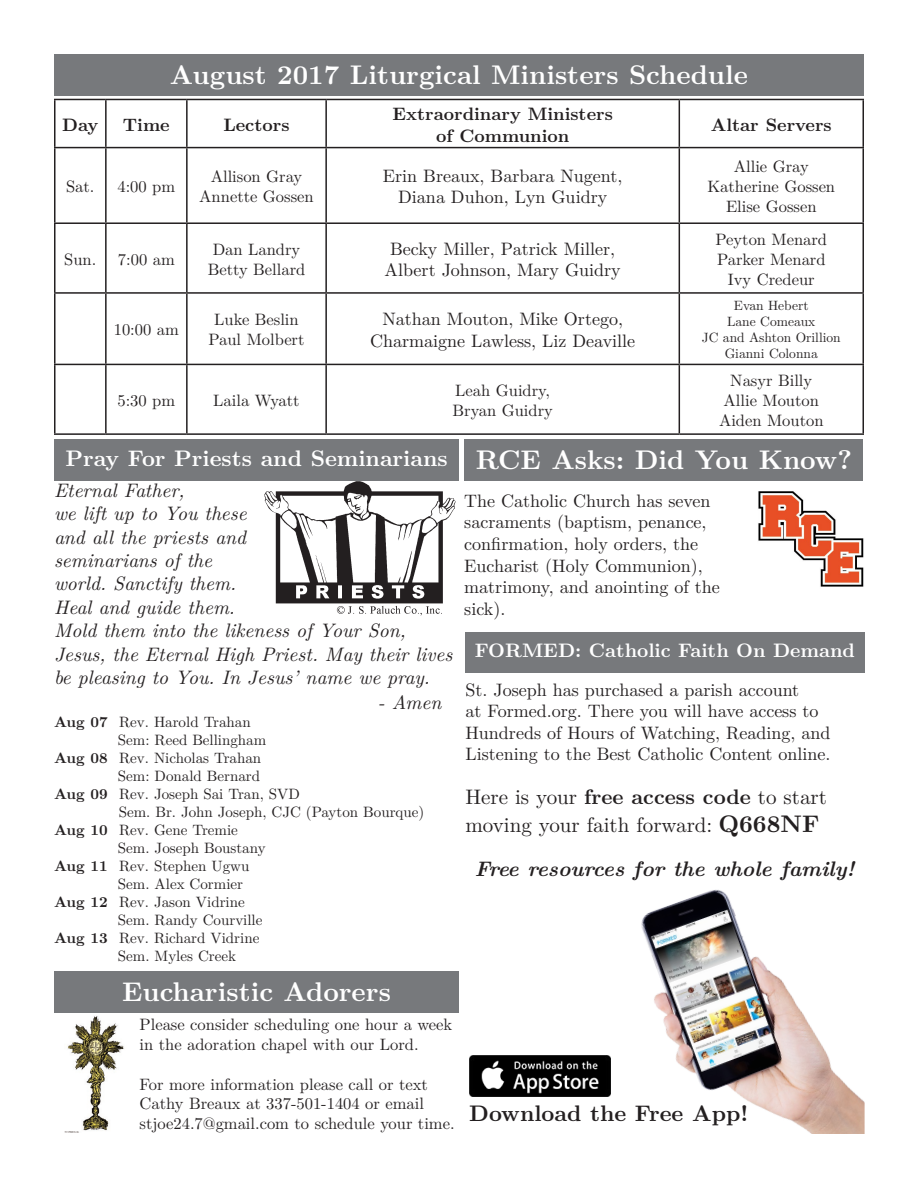
<style>
.page{position:relative;width:918px;height:1188px;background:#fff}
.page>*{position:absolute;margin:0;border:0;box-sizing:border-box;transform-origin:0 0}
.t1{font:700 27px "LM Roman 10";color:#fff}
.t2{font:700 22.5px "LM Roman 10";color:#fff}
.t3{font:700 22.5px "LM Roman 10";color:#231f20}
.t4{font:21px/28.8px "LM Roman 10";color:#231f20}
.t5{font:italic 700 21px "LM Roman 10";color:#231f20}
.t6{font:italic 19.5px/23.4px "LM Roman 10";color:#231f20}
.t7{font:700 19.5px "LM Roman 10";color:#fff}
.t8{font:italic 19.35px "LM Roman 10";color:#231f20}
.t9{font:18px/21.6px "LM Roman 10";color:#231f20;text-align:center}
.t10{font:700 18px/21.6px "LM Roman 10";color:#231f20;text-align:center}
.t11{font:16.5px/19.8px "LM Roman 10";color:#231f20;text-align:center}
.t12{font:15px "LM Roman 10";color:#231f20}
.t13{font:13.5px/16.2px "LM Roman 10";color:#231f20;text-align:center}
.s1{font-weight:700}
.s2{font-weight:700;font-size:24px}
</style>
<div class="page">
<div style="left:54px;top:54px;width:810px;height:41px;background:#77797c"></div>
<div style="left:54px;top:439px;width:405px;height:41px;background:#77797c"></div>
<img style="left:264px;top:480px;width:195px;height:136px">
<img style="left:64px;top:1012px;width:62px;height:120px">
<div style="left:54px;top:971px;width:405px;height:41px;background:#77797c"></div>
<hr style="left:54px;top:99px;width:52px;height:1px;background:#231f20">
<hr style="left:54px;top:100px;width:2px;height:47px;background:#231f20">
<hr style="left:106px;top:99px;width:81px;height:1px;background:#231f20">
<hr style="left:105px;top:100px;width:2px;height:47px;background:#231f20">
<hr style="left:187px;top:99px;width:139px;height:1px;background:#231f20">
<hr style="left:186px;top:100px;width:2px;height:47px;background:#231f20">
<hr style="left:326px;top:99px;width:353px;height:1px;background:#231f20">
<hr style="left:325px;top:100px;width:2px;height:47px;background:#231f20">
<hr style="left:679px;top:99px;width:185px;height:1px;background:#231f20">
<hr style="left:679px;top:100px;width:1px;height:47px;background:#231f20">
<hr style="left:862px;top:100px;width:2px;height:47px;background:#231f20">
<hr style="left:54px;top:147px;width:52px;height:1px;background:#231f20">
<hr style="left:54px;top:148px;width:2px;height:74px;background:#231f20">
<hr style="left:106px;top:147px;width:81px;height:1px;background:#231f20">
<hr style="left:105px;top:148px;width:2px;height:74px;background:#231f20">
<hr style="left:187px;top:147px;width:139px;height:1px;background:#231f20">
<hr style="left:186px;top:148px;width:2px;height:74px;background:#231f20">
<hr style="left:326px;top:147px;width:353px;height:1px;background:#231f20">
<hr style="left:325px;top:148px;width:2px;height:74px;background:#231f20">
<hr style="left:679px;top:147px;width:185px;height:1px;background:#231f20">
<hr style="left:679px;top:148px;width:1px;height:74px;background:#231f20">
<hr style="left:862px;top:148px;width:2px;height:74px;background:#231f20">
<hr style="left:54px;top:222px;width:52px;height:2px;background:#231f20">
<hr style="left:54px;top:224px;width:2px;height:68px;background:#231f20">
<hr style="left:106px;top:222px;width:81px;height:2px;background:#231f20">
<hr style="left:105px;top:224px;width:2px;height:68px;background:#231f20">
<hr style="left:187px;top:222px;width:139px;height:2px;background:#231f20">
<hr style="left:186px;top:224px;width:2px;height:68px;background:#231f20">
<hr style="left:326px;top:222px;width:353px;height:2px;background:#231f20">
<hr style="left:325px;top:224px;width:2px;height:68px;background:#231f20">
<hr style="left:679px;top:222px;width:185px;height:2px;background:#231f20">
<hr style="left:679px;top:224px;width:1px;height:68px;background:#231f20">
<hr style="left:862px;top:224px;width:2px;height:68px;background:#231f20">
<hr style="left:54px;top:292px;width:52px;height:2px;background:#231f20">
<hr style="left:54px;top:294px;width:2px;height:70px;background:#231f20">
<hr style="left:106px;top:292px;width:81px;height:2px;background:#231f20">
<hr style="left:105px;top:294px;width:2px;height:70px;background:#231f20">
<hr style="left:187px;top:292px;width:139px;height:2px;background:#231f20">
<hr style="left:186px;top:294px;width:2px;height:70px;background:#231f20">
<hr style="left:326px;top:292px;width:353px;height:2px;background:#231f20">
<hr style="left:325px;top:294px;width:2px;height:70px;background:#231f20">
<hr style="left:679px;top:292px;width:185px;height:2px;background:#231f20">
<hr style="left:679px;top:294px;width:1px;height:70px;background:#231f20">
<hr style="left:862px;top:294px;width:2px;height:70px;background:#231f20">
<hr style="left:54px;top:364px;width:52px;height:1px;background:#231f20">
<hr style="left:54px;top:365px;width:2px;height:68px;background:#231f20">
<hr style="left:106px;top:364px;width:81px;height:1px;background:#231f20">
<hr style="left:105px;top:365px;width:2px;height:68px;background:#231f20">
<hr style="left:187px;top:364px;width:139px;height:1px;background:#231f20">
<hr style="left:186px;top:365px;width:2px;height:68px;background:#231f20">
<hr style="left:326px;top:364px;width:353px;height:1px;background:#231f20">
<hr style="left:325px;top:365px;width:2px;height:68px;background:#231f20">
<hr style="left:679px;top:364px;width:185px;height:1px;background:#231f20">
<hr style="left:679px;top:365px;width:1px;height:68px;background:#231f20">
<hr style="left:862px;top:365px;width:2px;height:68px;background:#231f20">
<hr style="left:54px;top:433px;width:52px;height:2px;background:#231f20">
<hr style="left:106px;top:433px;width:81px;height:2px;background:#231f20">
<hr style="left:187px;top:433px;width:139px;height:2px;background:#231f20">
<hr style="left:326px;top:433px;width:353px;height:2px;background:#231f20">
<hr style="left:679px;top:433px;width:185px;height:2px;background:#231f20">
<div style="left:465px;top:439px;width:398px;height:41px;background:#77797c"></div>
<img style="left:758px;top:491px;width:106px;height:96px">
<div style="left:465px;top:632px;width:400px;height:41px;background:#77797c"></div>
<img style="left:572px;top:889px;width:293px;height:245px">
<img style="left:470px;top:1056px;width:140px;height:41px">
<h1 class="t1" style="left:170px;top:54px;width:580px">August 2017 Liturgical Ministers Schedule</h1>
<p class="t10" style="left:62px;top:112px;width:38px">Day</p>
<p class="t10" style="left:123px;top:112px;width:48px">Time</p>
<p class="t10" style="left:223px;top:112px;width:68px">Lectors</p>
<p class="t10" style="left:393px;top:102px;width:222px">Extraordinary Ministers of Communion</p>
<p class="t10" style="left:711px;top:112px;width:122px">Altar Servers</p>
<p class="t11" style="left:66px;top:175px;width:30px">Sat.</p>
<p class="t11" style="left:117px;top:175px;width:59px">4:00 pm</p>
<p class="t11" style="left:199px;top:165px;width:116px">Allison Gray<br>Annette Gossen</p>
<p class="t9" style="left:383px;top:164px;width:241px">Erin Breaux, Barbara Nugent,<br>Diana Duhon, Lyn Guidry</p>
<p class="t11" style="left:707px;top:155px;width:129px">Allie Gray<br>Katherine Gossen<br>Elise Gossen</p>
<p class="t11" style="left:64px;top:248px;width:34px">Sun.</p>
<p class="t11" style="left:118px;top:248px;width:58px">7:00 am</p>
<p class="t11" style="left:208px;top:238px;width:99px">Dan Landry<br>Betty Bellard</p>
<p class="t9" style="left:385px;top:236px;width:238px">Becky Miller, Patrick Miller,<br>Albert Johnson, Mary Guidry</p>
<p class="t11" style="left:715px;top:228px;width:113px">Peyton Menard<br>Parker Menard<br>Ivy Credeur</p>
<p class="t11" style="left:114px;top:319px;width:67px">10:00 am</p>
<p class="t11" style="left:208px;top:309px;width:98px">Luke Beslin<br>Paul Molbert</p>
<p class="t9" style="left:370px;top:307px;width:266px">Nathan Mouton, Mike Ortego,<br>Charmaigne Lawless, Liz Deaville</p>
<p class="t13" style="left:702px;top:296px;width:141px">Evan Hebert<br>Lane Comeaux<br>JC and Ashton Orillion<br>Gianni Colonna</p>
<p class="t11" style="left:117px;top:389px;width:59px">5:30 pm</p>
<p class="t11" style="left:213px;top:389px;width:88px">Laila Wyatt</p>
<p class="t11" style="left:453px;top:379px;width:102px;text-align:left">Leah Guidry,<br>Bryan Guidry</p>
<p class="t11" style="left:719px;top:369px;width:106px">Nasyr Billy<br>Allie Mouton<br>Aiden Mouton</p>
<h1 class="t1" style="left:476px;top:439px;width:378px">RCE Asks: Did You Know?</h1>
<p class="t9" style="left:464px;top:489px;width:257px;text-align:left">The Catholic Church has seven sacraments (baptism, penance, confirmation, holy orders, the<br>Eucharist (Holy Communion), matrimony, and anointing of the sick).</p>
<p class="t7" style="left:475px;top:635px;width:382px">FORMED: Catholic Faith On Demand</p>
<p class="t9" style="left:465px;top:677px;width:367px;text-align:left">St. Joseph has purchased a parish account<br>at Formed.org. There you will have access to Hundreds of Hours of Watching, Reading, and Listening to the Best Catholic Content online.</p>
<p class="t4" style="left:465px;top:780px;width:363px">Here is your <span class="s1">free access code</span> to start moving your faith forward: <span class="s2">Q668NF</span></p>
<p class="t5" style="left:475px;top:852px;width:381px">Free resources for the whole family!</p>
<p class="t2" style="left:65px;top:441px;width:384px">Pray For Priests and Seminarians</p>
<p class="t6" style="left:54px;top:477px;width:400px">Eternal Father,<br>we lift up to You these<br>and all the priests and<br>seminarians of the<br>world. Sanctify them.<br>Heal and guide them.<br>Mold them into the likeness of Your Son,<br>Jesus, the Eternal High Priest. May their lives be pleasing to You. In Jesus’ name we pray.</p>
<p class="t8" style="left:378px;top:687px;width:65px">- Amen</p>
<p class="t12" style="left:54px;top:710px;width:198px"><span class="s1">Aug 07</span> Rev. Harold Trahan</p>
<p class="t12" style="left:118px;top:728px;width:150px">Sem: Reed Bellingham</p>
<p class="t12" style="left:54px;top:746px;width:209px"><span class="s1">Aug 08</span> Rev. Nicholas Trahan</p>
<p class="t12" style="left:118px;top:764px;width:144px">Sem: Donald Bernard</p>
<p class="t12" style="left:54px;top:782px;width:248px"><span class="s1">Aug 09</span> Rev. Joseph Sai Tran, SVD</p>
<p class="t12" style="left:119px;top:800px;width:307px">Sem. Br. John Joseph, CJC (Payton Bourque)</p>
<p class="t12" style="left:54px;top:818px;width:185px"><span class="s1">Aug 10</span> Rev. Gene Tremie</p>
<p class="t12" style="left:118px;top:836px;width:149px">Sem. Joseph Boustany</p>
<p class="t12" style="left:54px;top:854px;width:197px"><span class="s1">Aug 11</span> Rev. Stephen Ugwu</p>
<p class="t12" style="left:118px;top:872px;width:127px">Sem. Alex Cormier</p>
<p class="t12" style="left:54px;top:890px;width:192px"><span class="s1">Aug 12</span> Rev. Jason Vidrine</p>
<p class="t12" style="left:118px;top:908px;width:146px">Sem. Randy Courville</p>
<p class="t12" style="left:54px;top:926px;width:207px"><span class="s1">Aug 13</span> Rev. Richard Vidrine</p>
<p class="t12" style="left:118px;top:944px;width:120px">Sem. Myles Creek</p>
<h1 class="t1" style="left:122px;top:971px;width:270px">Eucharistic Adorers</h1>
<p class="t11" style="left:140px;top:1013px;width:314px;text-align:left">Please consider scheduling one hour a week in the adoration chapel with our Lord.</p>
<p class="t11" style="left:140px;top:1073px;width:317px;text-align:left">For more information please call or text<br>Cathy Breaux at 337-501-1404 or email stjoe24.7@gmail.com to schedule your time.</p>
<p class="t3" style="left:469px;top:1096px;width:281px">Download the Free App!</p>
</div>
